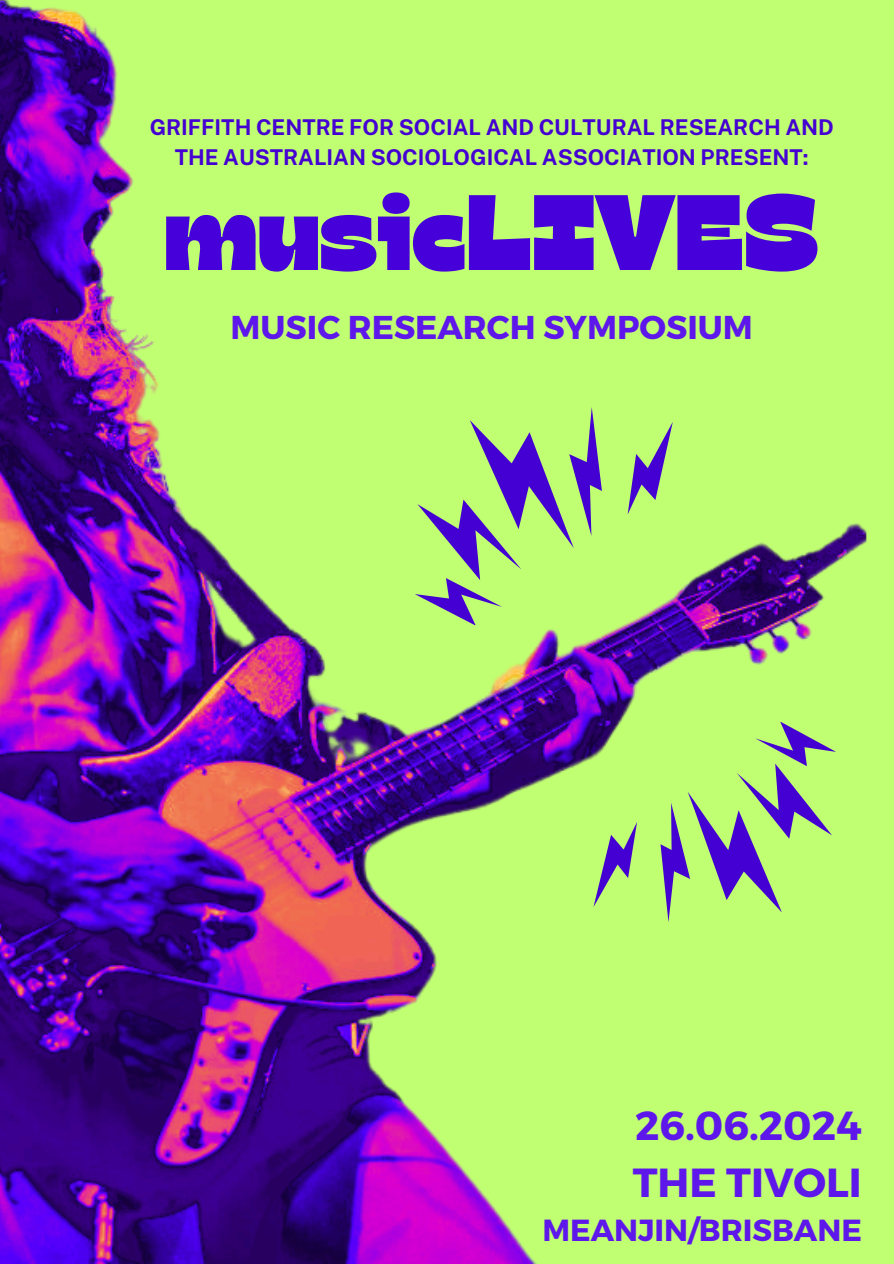
<style>
.page{position:relative;width:894px;height:1264px;background:#fff}
.page>*{position:absolute;margin:0;border:0;box-sizing:border-box;transform-origin:0 0}
.t1{font:106.95px "Gulfs Display";color:#4600da}
.t2{font:700 40.5px/56.2px "Montserrat";color:#5e17eb}
.t3{font:700 33px "Montserrat";color:#5e17eb}
.t4{font:700 30.45px "Montserrat";color:#5e17eb}
.t5{font:700 21.75px/30.3px "Public Sans";color:#4400d2;text-align:center}
</style>
<div class="page">
<img style="left:0;top:0;width:893px;height:1263px">
<svg style="left:565px;top:705px;width:328px;height:292px;background:#b3e37a"></svg>
<svg style="left:351px;top:326px;width:353px;height:317px;background:#b3e37b"></svg>
<p class="t5" style="left:150px;top:112px;width:685px">GRIFFITH CENTRE FOR SOCIAL AND CULTURAL RESEARCH AND<br>THE AUSTRALIAN SOCIOLOGICAL ASSOCIATION PRESENT:</p>
<p class="t1" style="left:164px;top:163px;width:657px">musicLIVES</p>
<h1 class="t3" style="left:230px;top:305px;width:524px">MUSIC RESEARCH SYMPOSIUM</h1>
<h2 class="t2" style="left:632px;top:1095px;width:230px">26.06.2024<br>THE TIVOLI</h2>
<h2 class="t4" style="left:542px;top:1209px;width:321px">MEANJIN/BRISBANE</h2>
</div>
